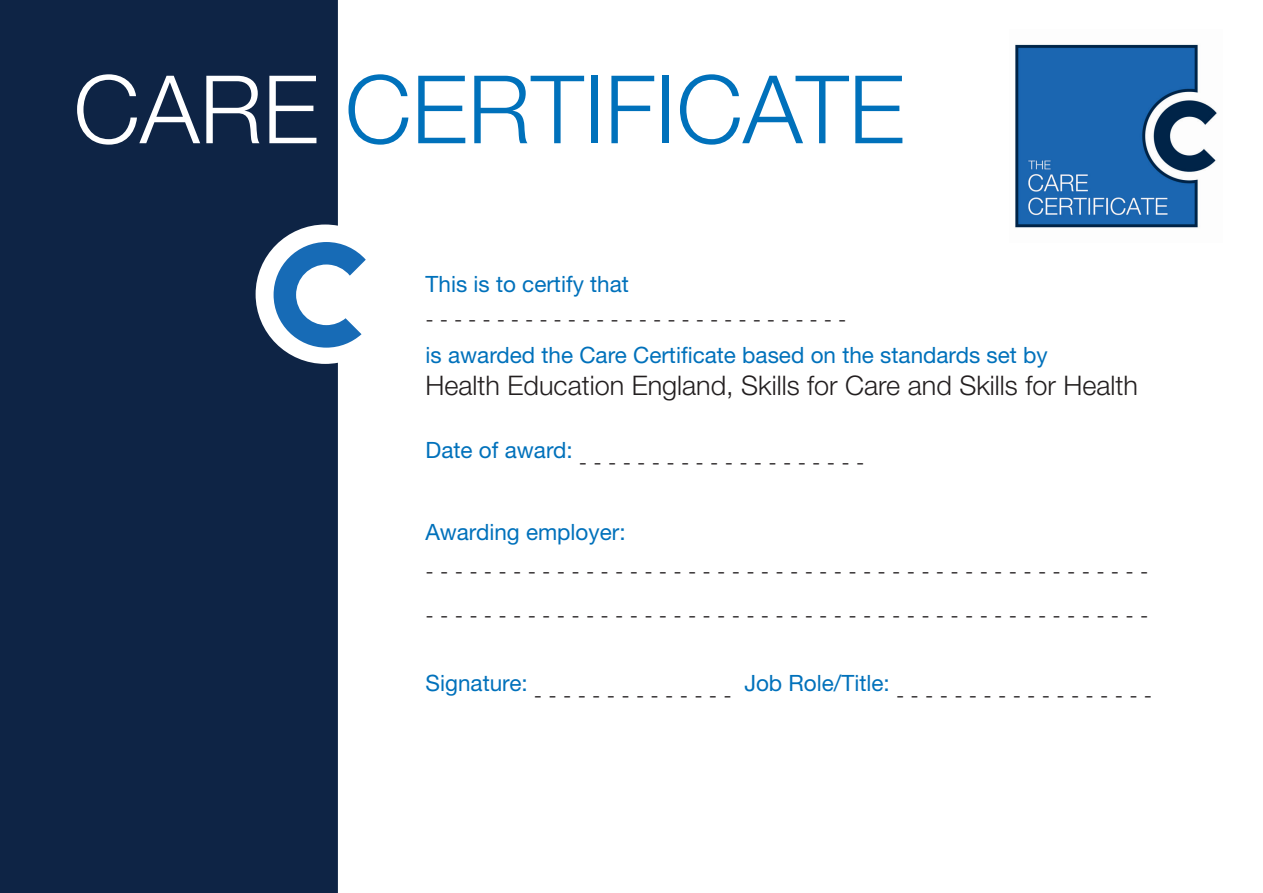
<style>
.page{position:relative;width:1263px;height:893px;background:#fff}
.page>*{position:absolute;margin:0;border:0;box-sizing:border-box;transform-origin:0 0}
.t1{font:300 94.5px "Helvetica Neue LT Std";color:#0071bb}
.t2{font:300 27px "Helvetica Neue LT Std";color:#231f20}
.t3{font:300 22.5px "Helvetica Neue LT Std";color:#231f20}
.t4{font:22.5px "Helvetica Neue LT Std";color:#0071bb}
.s1{color:#fff}
</style>
<div class="page">
<div style="left:0;top:0;width:338px;height:893px;background:#0e2445"></div>
<svg style="left:274px;top:242px;width:92px;height:106px"></svg>
<img style="left:1015px;top:44px;width:202px;height:184px">
<p class="t1" style="left:73px;top:52px;width:833px"><span class="s1">CARE</span> CERTIFICATE</p>
<p class="t4" style="left:426px;top:270px;width:205px">This is to certify that</p>
<p class="t3" style="left:426px;top:306px;width:422px">- - - - - - - - - - - - - - - - - - - - - - - - - - - - - -</p>
<p class="t4" style="left:426px;top:341px;width:624px">is awarded the Care Certificate based on the standards set by</p>
<p class="t2" style="left:426px;top:369px;width:714px">Health Education England, Skills for Care and Skills for Health</p>
<p class="t4" style="left:426px;top:436px;width:149px">Date of award:</p>
<p class="t3" style="left:579px;top:448px;width:287px">- - - - - - - - - - - - - - - - - - - -</p>
<p class="t4" style="left:426px;top:518px;width:202px">Awarding employer:</p>
<p class="t3" style="left:426px;top:557px;width:724px">- - - - - - - - - - - - - - - - - - - - - - - - - - - - - - - - - - - - - - - - - - - - - - - - - -</p>
<p class="t3" style="left:426px;top:601px;width:724px">- - - - - - - - - - - - - - - - - - - - - - - - - - - - - - - - - - - - - - - - - - - - - - - - - -</p>
<p class="t4" style="left:426px;top:670px;width:104px">Signature:</p>
<p class="t3" style="left:534px;top:681px;width:199px">- - - - - - - - - - - - - -</p>
<p class="t4" style="left:744px;top:670px;width:147px">Job Role/Title:</p>
<p class="t3" style="left:896px;top:681px;width:258px">- - - - - - - - - - - - - - - - - -</p>
</div>
